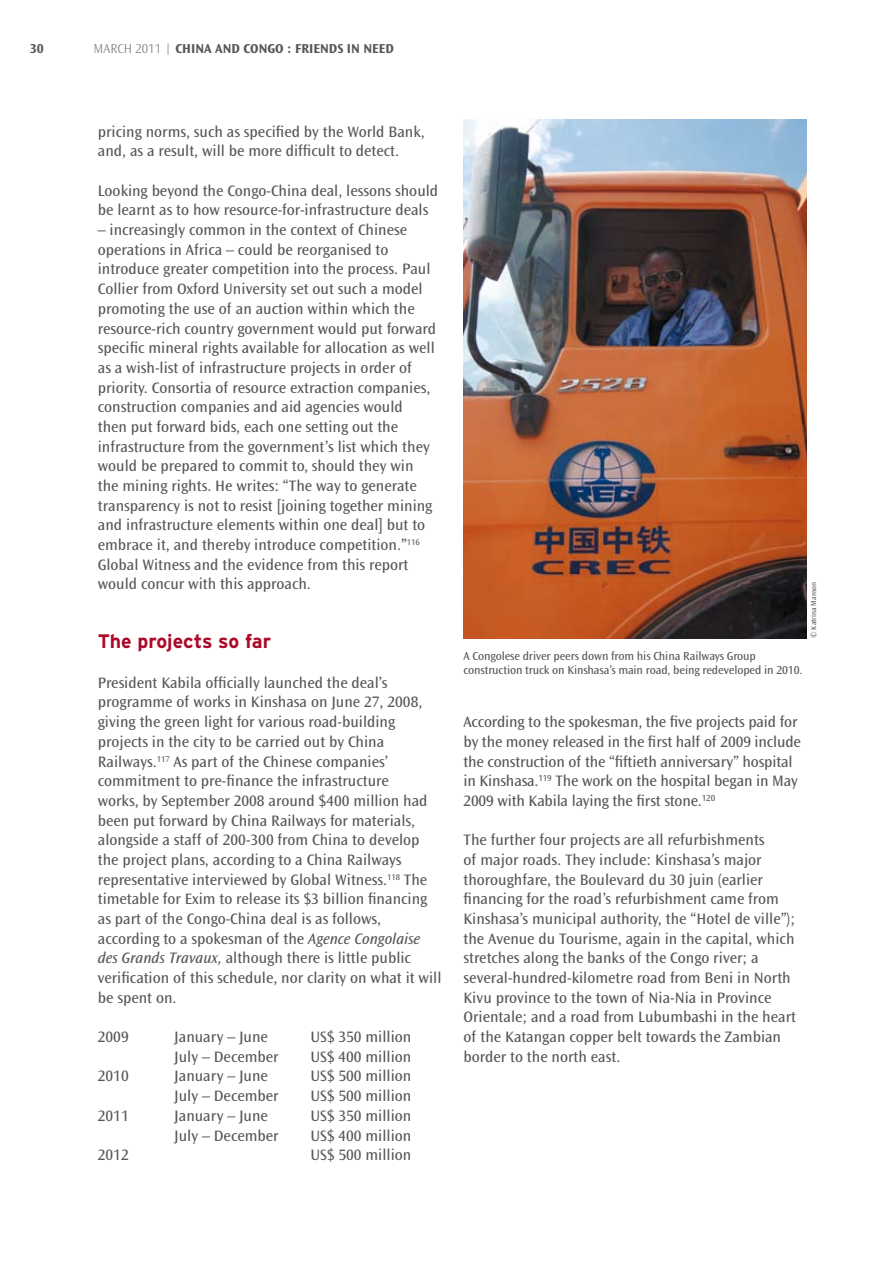
<style>
.page{position:relative;width:893px;height:1263px;background:#fff}
.page>*{position:absolute;margin:0;border:0;box-sizing:border-box;transform-origin:0 0}
.t1{font:700 19.5px "Interstate";color:#ac0929}
.t2{font:15.75px/19.6px "Ocean Sans";color:#58585a}
.t3{font:700 13.5px "Ocean Sans";color:#58585a}
.t4{font:12px/14.4px "Ocean Sans";letter-spacing:-.01em;color:#58585a}
.t5{font:7.5px "Ocean Sans";color:#58585a}
.s1{font-weight:300;color:#878889}
.s2{font-style:italic}
</style>
<div class="page">
<img style="left:463px;top:119px;width:344px;height:520px">
<p class="t3" style="left:30px;top:41px;width:15px">30</p>
<p class="t3" style="left:94px;top:41px;width:302px"><span class="s1">MARCH 2011 |</span> CHINA AND CONGO : FRIENDS IN NEED</p>
<p class="t2" style="left:98px;top:122px;width:329px">pricing norms, such as specified by the World Bank, and, as a result, will be more difficult to detect.</p>
<p class="t2" style="left:98px;top:181px;width:342px">Looking beyond the Congo-China deal, lessons should be learnt as to how resource-for-infrastructure deals</p>
<p class="t2" style="left:98px;top:220px;width:340px">– increasingly common in the context of Chinese operations in Africa – could be reorganised to introduce greater competition into the process. Paul Collier from Oxford University set out such a model promoting the use of an auction within which the resource-rich country government would put forward specific mineral rights available for allocation as well as a wish-list of infrastructure projects in order of priority. Consortia of resource extraction companies, construction companies and aid agencies would<br>then put forward bids, each one setting out the infrastructure from the government’s list which they would be prepared to commit to, should they win the mining rights. He writes: “The way to generate transparency is not to resist [joining together mining and infrastructure elements within one deal] but to embrace it, and thereby introduce competition.”<sup>116<br></sup>Global Witness and the evidence from this report would concur with this approach.</p>
<p class="t1" style="left:98px;top:631px;width:175px">The projects so far</p>
<p class="t2" style="left:98px;top:673px;width:345px">President Kabila officially launched the deal’s programme of works in Kinshasa on June 27, 2008, giving the green light for various road-building projects in the city to be carried out by China Railways.<sup>117</sup> As part of the Chinese companies’ commitment to pre-finance the infrastructure<br>works, by September 2008 around $400 million had been put forward by China Railways for materials, alongside a staff of 200-300 from China to develop the project plans, according to a China Railways representative interviewed by Global Witness.<sup>118</sup> The timetable for Exim to release its $3 billion financing as part of the Congo-China deal is as follows, according to a spokesman of the <span class="s2">Agence Congolaise des Grands Travaux,</span> although there is little public verification of this schedule, nor clarity on what it will be spent on.</p>
<p class="t2" style="left:98px;top:1027px;width:32px">2009</p>
<p class="t2" style="left:174px;top:1027px;width:95px">January – June</p>
<p class="t2" style="left:310px;top:1027px;width:102px">US$ 350 million</p>
<p class="t2" style="left:174px;top:1047px;width:106px">July – December</p>
<p class="t2" style="left:310px;top:1047px;width:102px">US$ 400 million</p>
<p class="t2" style="left:98px;top:1067px;width:32px">2010</p>
<p class="t2" style="left:174px;top:1067px;width:95px">January – June</p>
<p class="t2" style="left:310px;top:1067px;width:102px">US$ 500 million</p>
<p class="t2" style="left:174px;top:1086px;width:106px">July – December</p>
<p class="t2" style="left:310px;top:1086px;width:102px">US$ 500 million</p>
<p class="t2" style="left:98px;top:1106px;width:32px">2011</p>
<p class="t2" style="left:174px;top:1106px;width:95px">January – June</p>
<p class="t2" style="left:310px;top:1106px;width:102px">US$ 350 million</p>
<p class="t2" style="left:174px;top:1126px;width:106px">July – December</p>
<p class="t2" style="left:310px;top:1126px;width:102px">US$ 400 million</p>
<p class="t2" style="left:98px;top:1145px;width:32px">2012</p>
<p class="t2" style="left:310px;top:1145px;width:102px">US$ 500 million</p>
<p class="t4" style="left:463px;top:649px;width:341px">A Congolese driver peers down from his China Railways Group construction truck on Kinshasa’s main road, being redeveloped in 2010.</p>
<p class="t5" style="left:809px;top:638px;width:58px;rotate:-90deg">© Katrina Manson</p>
<p class="t2" style="left:463px;top:712px;width:339px">According to the spokesman, the five projects paid for by the money released in the first half of 2009 include the construction of the “fiftieth anniversary” hospital in Kinshasa.<sup>119</sup> The work on the hospital began in May 2009 with Kabila laying the first stone.<sup>120</sup></p>
<p class="t2" style="left:463px;top:830px;width:334px">The further four projects are all refurbishments<br>of major roads. They include: Kinshasa’s major thoroughfare, the Boulevard du 30 juin (earlier financing for the road’s refurbishment came from Kinshasa’s municipal authority, the “Hotel de ville”); the Avenue du Tourisme, again in the capital, which stretches along the banks of the Congo river; a several-hundred-kilometre road from Beni in North Kivu province to the town of Nia-Nia in Province Orientale; and a road from Lubumbashi in the heart of the Katangan copper belt towards the Zambian border to the north east.</p>
</div>
